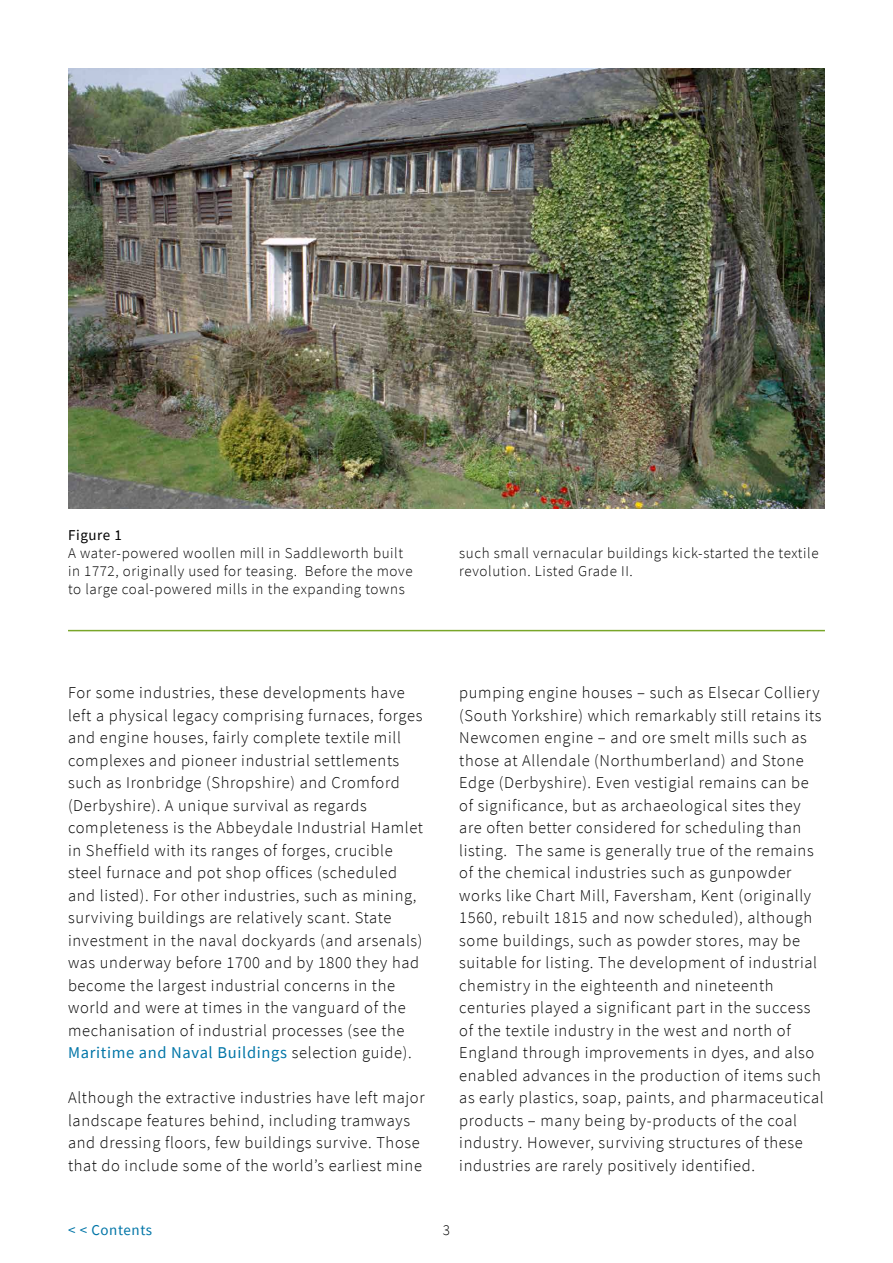
<style>
.page{position:relative;width:893px;height:1263px;background:#fff}
.page>*{position:absolute;margin:0;border:0;box-sizing:border-box;transform-origin:0 0}
.Body_text{font:300 16.5px/22.5px "Source Sans Pro";letter-spacing:.04em;color:#000}
.IMAGE_text{font:300 15px/18px "Source Sans Pro";letter-spacing:.04em;color:#000}
.t1{font:15px "Source Sans Pro";letter-spacing:.04em;color:#0075a7}
.IMAGE_heading{font:15px "Source Sans Pro";letter-spacing:.04em;color:#000}
.s1{font-weight:400;color:#0075a7}
</style>
<div class="page">
<hr style="left:68px;top:630px;width:757px;height:1px;background:#79a629">
<img style="left:68px;top:68px;width:757px;height:441px">
<p class="IMAGE_heading" style="left:68px;top:526px;width:55px">Figure 1</p>
<p class="IMAGE_text" style="left:68px;top:544px;width:346px">A water-powered woollen mill in Saddleworth built in 1772, originally used for teasing. Before the move to large coal-powered mills in the expanding towns</p>
<p class="IMAGE_text" style="left:459px;top:544px;width:361px">such small vernacular buildings kick-started the textile revolution. Listed Grade II.</p>
<p class="Body_text" style="left:68px;top:681px;width:356px">For some industries, these developments have left a physical legacy comprising furnaces, forges and engine houses, fairly complete textile mill complexes and pioneer industrial settlements such as Ironbridge (Shropshire) and Cromford (Derbyshire). A unique survival as regards completeness is the Abbeydale Industrial Hamlet in Sheffield with its ranges of forges, crucible steel furnace and pot shop offices (scheduled and listed). For other industries, such as mining, surviving buildings are relatively scant. State investment in the naval dockyards (and arsenals) was underway before 1700 and by 1800 they had become the largest industrial concerns in the world and were at times in the vanguard of the mechanisation of industrial processes (see the <span class="s1">Maritime and Naval Buildings</span> selection guide).</p>
<p class="Body_text" style="left:68px;top:1086px;width:358px">Although the extractive industries have left major landscape features behind, including tramways and dressing floors, few buildings survive. Those that do include some of the world’s earliest mine</p>
<p class="Body_text" style="left:459px;top:681px;width:366px">pumping engine houses – such as Elsecar Colliery (South Yorkshire) which remarkably still retains its Newcomen engine – and ore smelt mills such as those at Allendale (Northumberland) and Stone Edge (Derbyshire). Even vestigial remains can be of significance, but as archaeological sites they are often better considered for scheduling than listing. The same is generally true of the remains of the chemical industries such as gunpowder works like Chart Mill, Faversham, Kent (originally 1560, rebuilt 1815 and now scheduled), although some buildings, such as powder stores, may be suitable for listing. The development of industrial chemistry in the eighteenth and nineteenth centuries played a significant part in the success of the textile industry in the west and north of England through improvements in dyes, and also enabled advances in the production of items such as early plastics, soap, paints, and pharmaceutical products – many being by-products of the coal industry. However, surviving structures of these industries are rarely positively identified.</p>
<p class="t1" style="left:68px;top:1220px;width:86px">&lt; &lt; Contents</p>
<p class="IMAGE_text" style="left:443px;top:1220px;width:9px">3</p>
</div>
